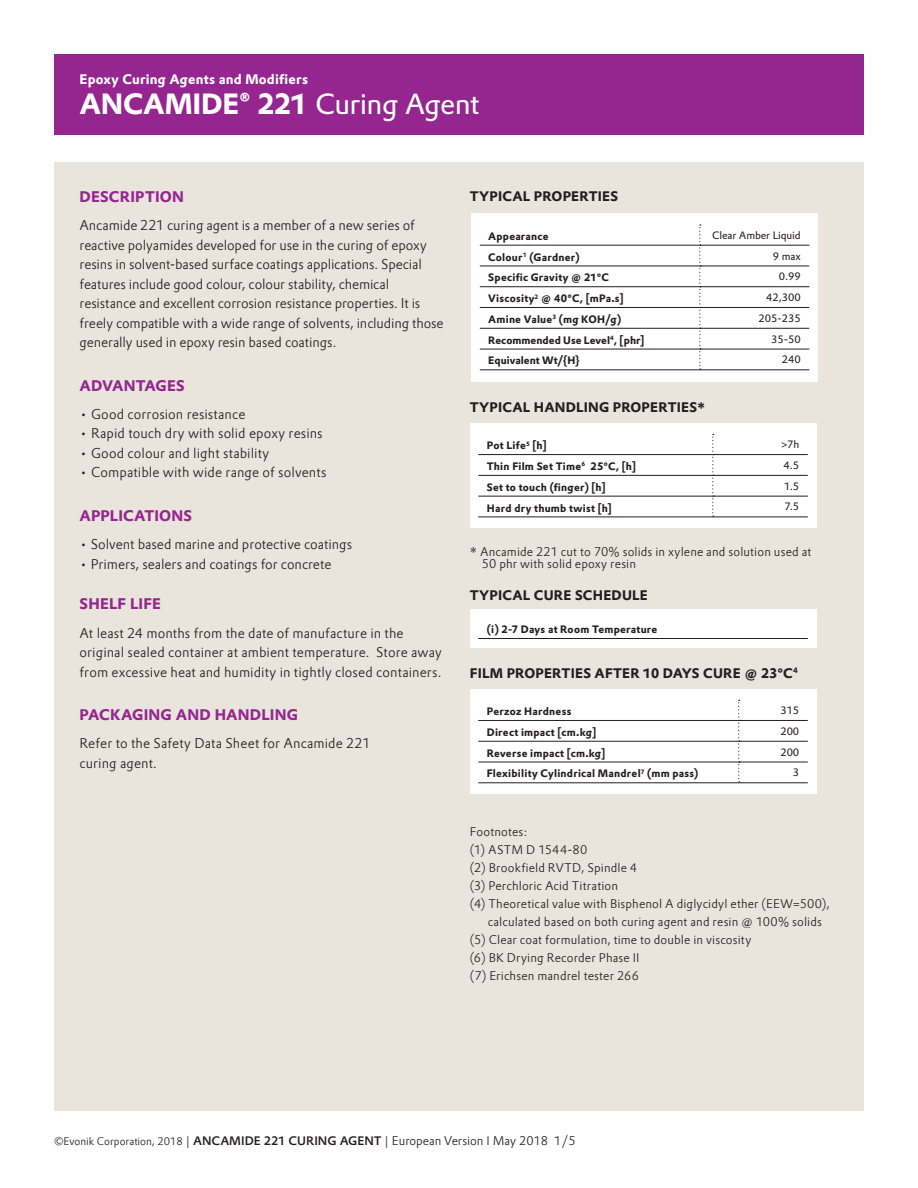
<style>
.page{position:relative;width:918px;height:1188px;background:#fff}
.page>*{position:absolute;margin:0;border:0;box-sizing:border-box;transform-origin:0 0}
.t1{font:700 28.5px "Evonik Prokyon";letter-spacing:-.01em;color:#fff}
.Subhead_Prokyon_10{font:700 15px "Evonik Prokyon";letter-spacing:.01em;color:#95268f}
.Text_Column_Prokyon{font:700 15px "Evonik Prokyon";letter-spacing:.015em;color:#95268f}
.Text_Column_Prokyon-2{font:300 13.5px/19.5px "Evonik Prokyon";color:#231f20}
.Table_head_Prokyon_9{font:700 13.5px "Evonik Prokyon";letter-spacing:.015em;color:#231f20}
.t2{font:700 13.5px "Evonik Prokyon";letter-spacing:.015em;color:#fff}
.Table_head_Prokyon_9-2{font:300 12px/12px "Evonik Prokyon";letter-spacing:.015em;color:#231f20}
.t3{font:700 10.5px "Evonik Prokyon";letter-spacing:.02em;color:#231f20}
.t4{font:10.5px "Evonik Prokyon";color:#231f20}
.t5{font:700 10.5px "Evonik Prokyon";color:#231f20}
.s1{font-weight:400}
.s2{font-size:10.5px}
.s3{font-weight:500}
</style>
<div class="page">
<div style="left:54px;top:54px;width:810px;height:81px;background:#95268f"></div>
<div style="left:54px;top:162px;width:810px;height:948px;background:#e9e5dd"></div>
<div style="left:471px;top:213px;width:347px;height:168px;background:#fff"></div>
<hr style="left:480px;top:245px;width:219px;height:1px;background:#231f20">
<hr style="left:480px;top:266px;width:219px;height:1px;background:#231f20">
<hr style="left:480px;top:286px;width:219px;height:1px;background:#231f20">
<hr style="left:480px;top:307px;width:219px;height:1px;background:#231f20">
<hr style="left:480px;top:328px;width:219px;height:1px;background:#231f20">
<hr style="left:480px;top:349px;width:219px;height:1px;background:#231f20">
<hr style="left:480px;top:370px;width:220px;height:1px;background:#231f20">
<hr style="left:700px;top:245px;width:109px;height:1px;background:#231f20">
<hr style="left:700px;top:266px;width:109px;height:1px;background:#231f20">
<hr style="left:700px;top:286px;width:109px;height:1px;background:#231f20">
<hr style="left:700px;top:307px;width:109px;height:1px;background:#231f20">
<hr style="left:700px;top:328px;width:109px;height:1px;background:#231f20">
<hr style="left:700px;top:349px;width:109px;height:1px;background:#231f20">
<hr style="left:700px;top:370px;width:109px;height:1px;background:#231f20">
<svg style="left:699px;top:224px;width:2px;height:146px"></svg>
<div style="left:470px;top:423px;width:346px;height:105px;background:#fff"></div>
<hr style="left:478px;top:454px;width:234px;height:1px;background:#231f20">
<hr style="left:478px;top:475px;width:234px;height:1px;background:#231f20">
<hr style="left:478px;top:496px;width:234px;height:1px;background:#231f20">
<hr style="left:478px;top:517px;width:235px;height:1px;background:#231f20">
<hr style="left:713px;top:454px;width:95px;height:1px;background:#231f20">
<hr style="left:713px;top:475px;width:95px;height:1px;background:#231f20">
<hr style="left:713px;top:496px;width:95px;height:1px;background:#231f20">
<hr style="left:713px;top:517px;width:95px;height:1px;background:#231f20">
<svg style="left:712px;top:434px;width:2px;height:83px"></svg>
<div style="left:470px;top:609px;width:346px;height:38px;background:#fff"></div>
<hr style="left:478px;top:638px;width:330px;height:1px;background:#231f20">
<div style="left:470px;top:689px;width:346px;height:105px;background:#fff"></div>
<hr style="left:478px;top:720px;width:260px;height:1px;background:#231f20">
<hr style="left:478px;top:741px;width:260px;height:1px;background:#231f20">
<hr style="left:478px;top:762px;width:260px;height:1px;background:#231f20">
<hr style="left:478px;top:783px;width:261px;height:1px;background:#231f20">
<hr style="left:739px;top:720px;width:69px;height:1px;background:#231f20">
<hr style="left:739px;top:741px;width:69px;height:1px;background:#231f20">
<hr style="left:739px;top:762px;width:69px;height:1px;background:#231f20">
<hr style="left:739px;top:783px;width:69px;height:1px;background:#231f20">
<svg style="left:738px;top:700px;width:2px;height:83px"></svg>
<p class="t2" style="left:80px;top:69px;width:230px">Epoxy Curing Agents and Modifiers</p>
<h1 class="t1" style="left:80px;top:81px;width:402px">ANCAMIDE® 221 <span class="s1">Curing Agent</span></h1>
<p class="Subhead_Prokyon_10" style="left:80px;top:185px;width:106px">DESCRIPTION</p>
<p class="Text_Column_Prokyon-2" style="left:80px;top:215px;width:366px">Ancamide 221 curing agent is a member of a new series of reactive polyamides developed for use in the curing of epoxy resins in solvent-based surface coatings applications. Special features include good colour, colour stability, chemical resistance and excellent corrosion resistance properties. It is freely compatible with a wide range of solvents, including those generally used in epoxy resin based coatings.</p>
<p class="Subhead_Prokyon_10" style="left:80px;top:374px;width:107px">ADVANTAGES</p>
<p class="Text_Column_Prokyon-2" style="left:80px;top:404px;width:167px">• Good corrosion resistance</p>
<p class="Text_Column_Prokyon-2" style="left:80px;top:423px;width:245px">• Rapid touch dry with solid epoxy resins</p>
<p class="Text_Column_Prokyon-2" style="left:80px;top:443px;width:191px">• Good colour and light stability</p>
<p class="Text_Column_Prokyon-2" style="left:80px;top:462px;width:248px">• Compatible with wide range of solvents</p>
<p class="Subhead_Prokyon_10" style="left:80px;top:504px;width:114px">APPLICATIONS</p>
<p class="Text_Column_Prokyon-2" style="left:80px;top:534px;width:274px">• Solvent based marine and protective coatings</p>
<p class="Text_Column_Prokyon-2" style="left:80px;top:553px;width:253px">• Primers, sealers and coatings for concrete</p>
<p class="Text_Column_Prokyon" style="left:80px;top:592px;width:83px">SHELF LIFE</p>
<p class="Text_Column_Prokyon-2" style="left:80px;top:623px;width:364px">At least 24 months from the date of manufacture in the original sealed container at ambient temperature. Store away from excessive heat and humidity in tightly closed containers.</p>
<p class="Subhead_Prokyon_10" style="left:80px;top:703px;width:220px">PACKAGING AND HANDLING</p>
<p class="Text_Column_Prokyon-2" style="left:80px;top:733px;width:293px">Refer to the Safety Data Sheet for Ancamide 221 curing agent.</p>
<p class="Table_head_Prokyon_9" style="left:470px;top:186px;width:150px">TYPICAL PROPERTIES</p>
<p class="t3" style="left:488px;top:228px;width:62px">Appearance</p>
<p class="t4" style="left:712px;top:227px;width:90px">Clear Amber Liquid</p>
<p class="t3" style="left:488px;top:248px;width:93px">Colour<sup>1</sup> (Gardner)</p>
<p class="t4" style="left:773px;top:248px;width:30px">9 max</p>
<p class="t3" style="left:488px;top:269px;width:122px">Specific Gravity @ 21°C</p>
<p class="t4" style="left:779px;top:268px;width:24px">0.99</p>
<p class="t3" style="left:488px;top:290px;width:137px">Viscosity<sup>2</sup> @ 40°C, [mPa.s]</p>
<p class="t4" style="left:766px;top:289px;width:36px">42,300</p>
<p class="t3" style="left:488px;top:311px;width:134px">Amine Value<sup>3</sup> (mg KOH/g)</p>
<p class="t4" style="left:759px;top:310px;width:44px">205-235</p>
<p class="t5" style="left:488px;top:331px;width:158px">Recommended Use Level<sup>4</sup>, [phr]</p>
<p class="t4" style="left:771px;top:331px;width:31px">35-50</p>
<p class="t5" style="left:488px;top:352px;width:93px">Equivalent Wt/{H}</p>
<p class="t4" style="left:782px;top:352px;width:20px">240</p>
<p class="Table_head_Prokyon_9" style="left:470px;top:397px;width:237px">TYPICAL HANDLING PROPERTIES*</p>
<p class="t3" style="left:487px;top:437px;width:61px">Pot Life<sup>5</sup> [h]</p>
<p class="t4" style="left:781px;top:436px;width:20px">&gt;7h</p>
<p class="t3" style="left:487px;top:458px;width:151px">Thin Film Set Time<sup>6</sup> 25°C, [h]</p>
<p class="t4" style="left:784px;top:457px;width:17px">4.5</p>
<p class="t3" style="left:487px;top:479px;width:120px">Set to touch (finger) [h]</p>
<p class="t4" style="left:784px;top:478px;width:17px">1.5</p>
<p class="t3" style="left:487px;top:499px;width:127px">Hard dry thumb twist [h]</p>
<p class="t4" style="left:785px;top:499px;width:16px">7.5</p>
<p class="Table_head_Prokyon_9-2" style="left:482px;top:545px;width:331px;text-indent:-12px">* Ancamide 221 cut to 70% solids in xylene and solution used at<br>50 phr with solid epoxy resin</p>
<p class="Table_head_Prokyon_9" style="left:470px;top:584px;width:180px">TYPICAL CURE SCHEDULE</p>
<p class="t3" style="left:487px;top:621px;width:172px">(i) 2-7 Days at Room Temperature</p>
<p class="Table_head_Prokyon_9" style="left:470px;top:662px;width:330px">FILM PROPERTIES AFTER 10 DAYS CURE @ 23°C<sup>4</sup></p>
<p class="t3" style="left:487px;top:703px;width:86px">Perzoz Hardness</p>
<p class="t4" style="left:781px;top:702px;width:20px">315</p>
<p class="t3" style="left:487px;top:724px;width:111px">Direct impact [cm.kg]</p>
<p class="t4" style="left:780px;top:723px;width:20px">200</p>
<p class="t3" style="left:487px;top:744px;width:120px">Reverse impact [cm.kg]</p>
<p class="t4" style="left:780px;top:744px;width:20px">200</p>
<p class="t3" style="left:487px;top:765px;width:213px">Flexibility Cylindrical Mandrel<sup>7</sup> (mm pass)</p>
<p class="t4" style="left:793px;top:765px;width:8px">3</p>
<p class="Table_head_Prokyon_9-2" style="left:470px;top:825px;width:59px">Footnotes:</p>
<p class="Table_head_Prokyon_9-2" style="left:470px;top:843px;width:119px">(1) ASTM D 1544-80</p>
<p class="Table_head_Prokyon_9-2" style="left:470px;top:861px;width:169px">(2) Brookfield RVTD, Spindle 4</p>
<p class="Table_head_Prokyon_9-2" style="left:470px;top:879px;width:150px">(3) Perchloric Acid Titration</p>
<p class="Table_head_Prokyon_9-2" style="left:470px;top:897px;width:362px">(4) Theoretical value with Bisphenol A diglycidyl ether (EEW=500),</p>
<p class="Table_head_Prokyon_9-2" style="left:488px;top:915px;width:336px">calculated based on both curing agent and resin @ 100% solids</p>
<p class="Table_head_Prokyon_9-2" style="left:470px;top:933px;width:283px">(5) Clear coat formulation, time to double in viscosity</p>
<p class="Table_head_Prokyon_9-2" style="left:470px;top:951px;width:171px">(6) BK Drying Recorder Phase II</p>
<p class="Table_head_Prokyon_9-2" style="left:470px;top:969px;width:171px">(7) Erichsen mandrel tester 266</p>
<p class="Table_head_Prokyon_9-2" style="left:54px;top:1134px;width:523px"><span class="s2">©Evonik Corporation, 2018</span> | <span class="s3">ANCAMIDE 221 CURING AGENT</span> | European Version I May 2018 1/5</p>
</div>
